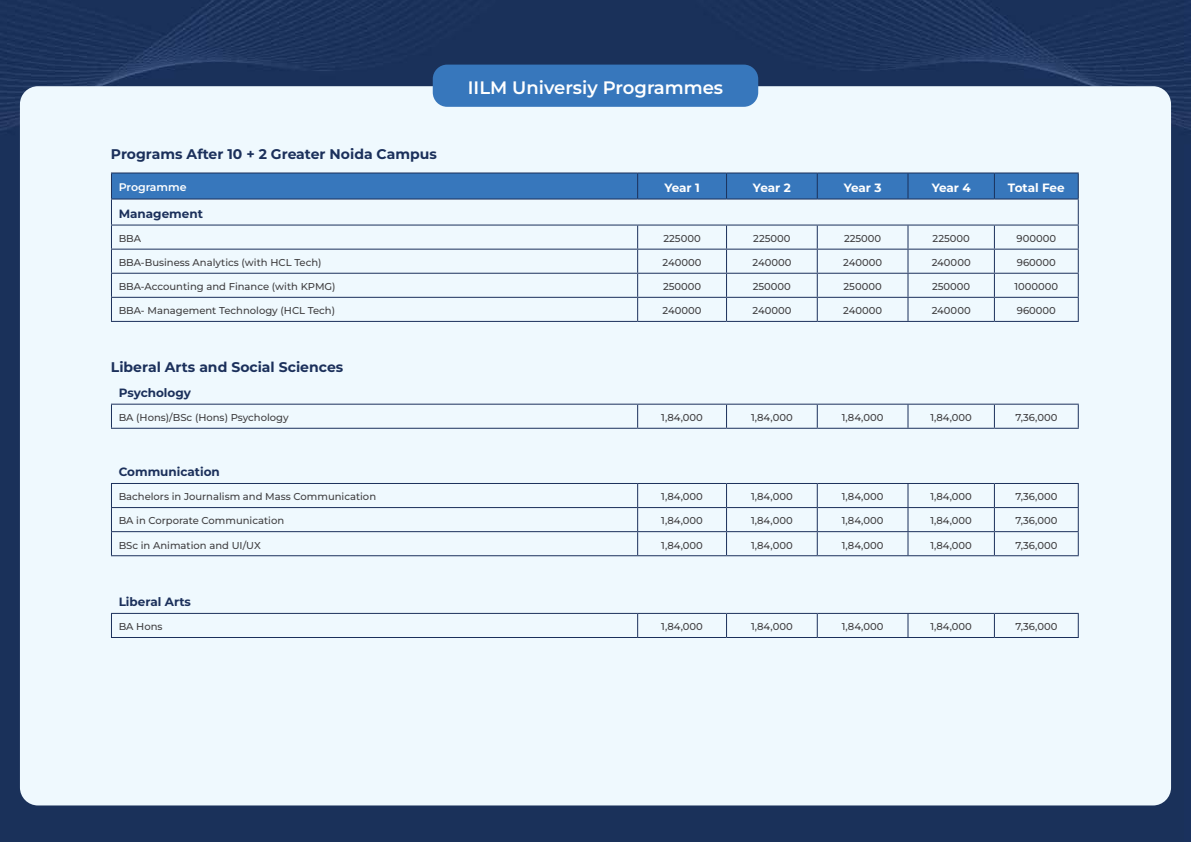
<style>
.page{position:relative;width:1191px;height:842px;background:#fff}
.page>*{position:absolute;margin:0;border:0;box-sizing:border-box;transform-origin:0 0}
.t1{font:600 18px "Montserrat";color:#fff}
.t2{font:700 14px "Montserrat";color:#1b305b}
.t3{font:700 12px "Montserrat";color:#1b305b}
.t4{font:700 12px "Montserrat";letter-spacing:-.015em;color:#fff}
.t5{font:600 11px "Montserrat";color:#fff}
.t6{font:500 10px "Montserrat";color:#414042}
</style>
<div class="page">
<img style="left:0;top:0;width:1191px;height:842px">
<div style="left:20px;top:86px;width:1151px;height:719px;background:#eff9fe;border-radius:18px"></div>
<div style="left:433px;top:65px;width:325px;height:42px;background:#3777bc;border-radius:14px"></div>
<hr style="left:111px;top:321px;width:527px;height:1px;background:#1b305b">
<hr style="left:638px;top:321px;width:88px;height:1px;background:#1b305b">
<hr style="left:726px;top:321px;width:91px;height:1px;background:#1b305b">
<hr style="left:817px;top:321px;width:91px;height:1px;background:#1b305b">
<hr style="left:908px;top:321px;width:86px;height:1px;background:#1b305b">
<hr style="left:994px;top:321px;width:85px;height:1px;background:#1b305b">
<hr style="left:111px;top:172px;width:527px;height:1px;background:#1b305b">
<hr style="left:638px;top:172px;width:88px;height:1px;background:#1b305b">
<hr style="left:726px;top:172px;width:91px;height:1px;background:#1b305b">
<hr style="left:817px;top:172px;width:91px;height:1px;background:#1b305b">
<hr style="left:908px;top:172px;width:86px;height:1px;background:#1b305b">
<hr style="left:994px;top:172px;width:85px;height:1px;background:#1b305b">
<svg style="left:111px;top:173px;width:968px;height:148px"></svg>
<hr style="left:111px;top:483px;width:526px;height:1px;background:#1b305b">
<hr style="left:111px;top:507px;width:526px;height:1px;background:#1b305b">
<hr style="left:111px;top:531px;width:526px;height:1px;background:#1b305b">
<svg style="left:111px;top:484px;width:1px;height:71px"></svg>
<hr style="left:111px;top:555px;width:526px;height:1px;background:#1b305b">
<hr style="left:637px;top:483px;width:89px;height:1px;background:#1b305b">
<hr style="left:726px;top:483px;width:91px;height:1px;background:#1b305b">
<hr style="left:817px;top:483px;width:91px;height:1px;background:#1b305b">
<hr style="left:908px;top:483px;width:86px;height:1px;background:#1b305b">
<hr style="left:994px;top:483px;width:85px;height:1px;background:#1b305b">
<hr style="left:637px;top:507px;width:89px;height:1px;background:#1b305b">
<hr style="left:726px;top:507px;width:91px;height:1px;background:#1b305b">
<hr style="left:817px;top:507px;width:91px;height:1px;background:#1b305b">
<hr style="left:908px;top:507px;width:86px;height:1px;background:#1b305b">
<hr style="left:994px;top:507px;width:85px;height:1px;background:#1b305b">
<hr style="left:637px;top:531px;width:89px;height:1px;background:#1b305b">
<svg style="left:637px;top:484px;width:1px;height:71px"></svg>
<hr style="left:726px;top:531px;width:91px;height:1px;background:#1b305b">
<svg style="left:726px;top:484px;width:1px;height:71px"></svg>
<hr style="left:817px;top:531px;width:91px;height:1px;background:#1b305b">
<svg style="left:817px;top:484px;width:1px;height:71px"></svg>
<hr style="left:908px;top:531px;width:86px;height:1px;background:#1b305b">
<svg style="left:907px;top:484px;width:1px;height:71px"></svg>
<hr style="left:994px;top:531px;width:85px;height:1px;background:#1b305b">
<svg style="left:994px;top:484px;width:1px;height:71px"></svg>
<svg style="left:1078px;top:484px;width:1px;height:71px"></svg>
<hr style="left:637px;top:555px;width:89px;height:1px;background:#1b305b">
<hr style="left:726px;top:555px;width:91px;height:1px;background:#1b305b">
<hr style="left:817px;top:555px;width:91px;height:1px;background:#1b305b">
<hr style="left:908px;top:555px;width:86px;height:1px;background:#1b305b">
<hr style="left:994px;top:555px;width:85px;height:1px;background:#1b305b">
<hr style="left:111px;top:613px;width:526px;height:1px;background:#1b305b">
<svg style="left:111px;top:614px;width:1px;height:23px"></svg>
<hr style="left:111px;top:637px;width:526px;height:1px;background:#1b305b">
<hr style="left:637px;top:613px;width:89px;height:1px;background:#1b305b">
<svg style="left:637px;top:614px;width:1px;height:23px"></svg>
<hr style="left:726px;top:613px;width:91px;height:1px;background:#1b305b">
<svg style="left:726px;top:614px;width:1px;height:23px"></svg>
<hr style="left:817px;top:613px;width:91px;height:1px;background:#1b305b">
<svg style="left:817px;top:614px;width:1px;height:23px"></svg>
<hr style="left:908px;top:613px;width:86px;height:1px;background:#1b305b">
<svg style="left:907px;top:614px;width:1px;height:23px"></svg>
<hr style="left:994px;top:613px;width:85px;height:1px;background:#1b305b">
<svg style="left:994px;top:614px;width:1px;height:23px"></svg>
<svg style="left:1078px;top:614px;width:1px;height:23px"></svg>
<hr style="left:637px;top:637px;width:89px;height:1px;background:#1b305b">
<hr style="left:726px;top:637px;width:91px;height:1px;background:#1b305b">
<hr style="left:817px;top:637px;width:91px;height:1px;background:#1b305b">
<hr style="left:908px;top:637px;width:86px;height:1px;background:#1b305b">
<hr style="left:994px;top:637px;width:85px;height:1px;background:#1b305b">
<hr style="left:111px;top:404px;width:527px;height:1px;background:#1b305b">
<svg style="left:111px;top:405px;width:1px;height:23px"></svg>
<hr style="left:638px;top:404px;width:88px;height:1px;background:#1b305b">
<svg style="left:637px;top:405px;width:1px;height:23px"></svg>
<hr style="left:726px;top:404px;width:91px;height:1px;background:#1b305b">
<svg style="left:726px;top:405px;width:1px;height:23px"></svg>
<hr style="left:817px;top:404px;width:91px;height:1px;background:#1b305b">
<svg style="left:817px;top:405px;width:1px;height:23px"></svg>
<hr style="left:908px;top:404px;width:86px;height:1px;background:#1b305b">
<svg style="left:907px;top:405px;width:1px;height:23px"></svg>
<hr style="left:994px;top:404px;width:85px;height:1px;background:#1b305b">
<svg style="left:994px;top:405px;width:1px;height:23px"></svg>
<svg style="left:1078px;top:405px;width:1px;height:23px"></svg>
<hr style="left:111px;top:428px;width:527px;height:1px;background:#1b305b">
<hr style="left:638px;top:428px;width:88px;height:1px;background:#1b305b">
<hr style="left:726px;top:428px;width:91px;height:1px;background:#1b305b">
<hr style="left:817px;top:428px;width:91px;height:1px;background:#1b305b">
<hr style="left:908px;top:428px;width:86px;height:1px;background:#1b305b">
<hr style="left:994px;top:428px;width:85px;height:1px;background:#1b305b">
<h2 class="t2" style="left:111px;top:144px;width:327px">Programs After 10 + 2 Greater Noida Campus</h2>
<h1 class="t1" style="left:468px;top:76px;width:257px">IILM Universiy Programmes</h1>
<p class="t5" style="left:119px;top:180px;width:69px">Programme</p>
<p class="t4" style="left:664px;top:179px;width:37px">Year 1</p>
<p class="t4" style="left:753px;top:179px;width:39px">Year 2</p>
<p class="t4" style="left:844px;top:179px;width:39px">Year 3</p>
<p class="t4" style="left:932px;top:179px;width:41px">Year 4</p>
<p class="t4" style="left:1008px;top:179px;width:58px">Total Fee</p>
<p class="t3" style="left:119px;top:205px;width:86px">Management</p>
<p class="t6" style="left:119px;top:232px;width:24px">BBA</p>
<p class="t6" style="left:663px;top:232px;width:39px">225000</p>
<p class="t6" style="left:753px;top:232px;width:39px">225000</p>
<p class="t6" style="left:844px;top:232px;width:39px">225000</p>
<p class="t6" style="left:933px;top:232px;width:39px">225000</p>
<p class="t6" style="left:1016px;top:232px;width:41px">900000</p>
<p class="t6" style="left:119px;top:256px;width:204px">BBA-Business Analytics (with HCL Tech)</p>
<p class="t6" style="left:663px;top:256px;width:40px">240000</p>
<p class="t6" style="left:752px;top:256px;width:40px">240000</p>
<p class="t6" style="left:843px;top:256px;width:40px">240000</p>
<p class="t6" style="left:932px;top:256px;width:40px">240000</p>
<p class="t6" style="left:1017px;top:256px;width:41px">960000</p>
<p class="t6" style="left:119px;top:280px;width:218px">BBA-Accounting and Finance (with KPMG)</p>
<p class="t6" style="left:663px;top:280px;width:40px">250000</p>
<p class="t6" style="left:753px;top:280px;width:40px">250000</p>
<p class="t6" style="left:843px;top:280px;width:40px">250000</p>
<p class="t6" style="left:932px;top:280px;width:40px">250000</p>
<p class="t6" style="left:1014px;top:280px;width:45px">1000000</p>
<p class="t6" style="left:119px;top:304px;width:218px">BBA- Management Technology (HCL Tech)</p>
<p class="t6" style="left:663px;top:304px;width:40px">240000</p>
<p class="t6" style="left:752px;top:304px;width:40px">240000</p>
<p class="t6" style="left:843px;top:304px;width:40px">240000</p>
<p class="t6" style="left:932px;top:304px;width:40px">240000</p>
<p class="t6" style="left:1017px;top:304px;width:41px">960000</p>
<h2 class="t2" style="left:111px;top:357px;width:234px">Liberal Arts and Social Sciences</h2>
<p class="t3" style="left:119px;top:384px;width:74px">Psychology</p>
<p class="t6" style="left:119px;top:411px;width:172px">BA (Hons)/BSc (Hons) Psychology</p>
<p class="t6" style="left:661px;top:411px;width:43px">1,84,000</p>
<p class="t6" style="left:751px;top:411px;width:43px">1,84,000</p>
<p class="t6" style="left:842px;top:411px;width:43px">1,84,000</p>
<p class="t6" style="left:930px;top:411px;width:43px">1,84,000</p>
<p class="t6" style="left:1015px;top:411px;width:43px">7,36,000</p>
<p class="t3" style="left:119px;top:463px;width:103px">Communication</p>
<p class="t6" style="left:119px;top:490px;width:259px">Bachelors in Journalism and Mass Communication</p>
<p class="t6" style="left:661px;top:490px;width:43px">1,84,000</p>
<p class="t6" style="left:751px;top:490px;width:43px">1,84,000</p>
<p class="t6" style="left:842px;top:490px;width:43px">1,84,000</p>
<p class="t6" style="left:930px;top:490px;width:43px">1,84,000</p>
<p class="t6" style="left:1015px;top:490px;width:43px">7,36,000</p>
<p class="t6" style="left:119px;top:514px;width:167px">BA in Corporate Communication</p>
<p class="t6" style="left:661px;top:514px;width:43px">1,84,000</p>
<p class="t6" style="left:751px;top:514px;width:43px">1,84,000</p>
<p class="t6" style="left:842px;top:514px;width:43px">1,84,000</p>
<p class="t6" style="left:930px;top:514px;width:43px">1,84,000</p>
<p class="t6" style="left:1015px;top:514px;width:43px">7,36,000</p>
<p class="t6" style="left:119px;top:538px;width:144px">BSc in Animation and UI/UX</p>
<p class="t6" style="left:661px;top:538px;width:43px">1,84,000</p>
<p class="t6" style="left:751px;top:538px;width:43px">1,84,000</p>
<p class="t6" style="left:842px;top:538px;width:43px">1,84,000</p>
<p class="t6" style="left:930px;top:538px;width:43px">1,84,000</p>
<p class="t6" style="left:1015px;top:538px;width:43px">7,36,000</p>
<p class="t3" style="left:119px;top:593px;width:74px">Liberal Arts</p>
<p class="t6" style="left:119px;top:620px;width:45px">BA Hons</p>
<p class="t6" style="left:661px;top:620px;width:43px">1,84,000</p>
<p class="t6" style="left:751px;top:620px;width:43px">1,84,000</p>
<p class="t6" style="left:842px;top:620px;width:43px">1,84,000</p>
<p class="t6" style="left:930px;top:620px;width:43px">1,84,000</p>
<p class="t6" style="left:1015px;top:620px;width:43px">7,36,000</p>
</div>
